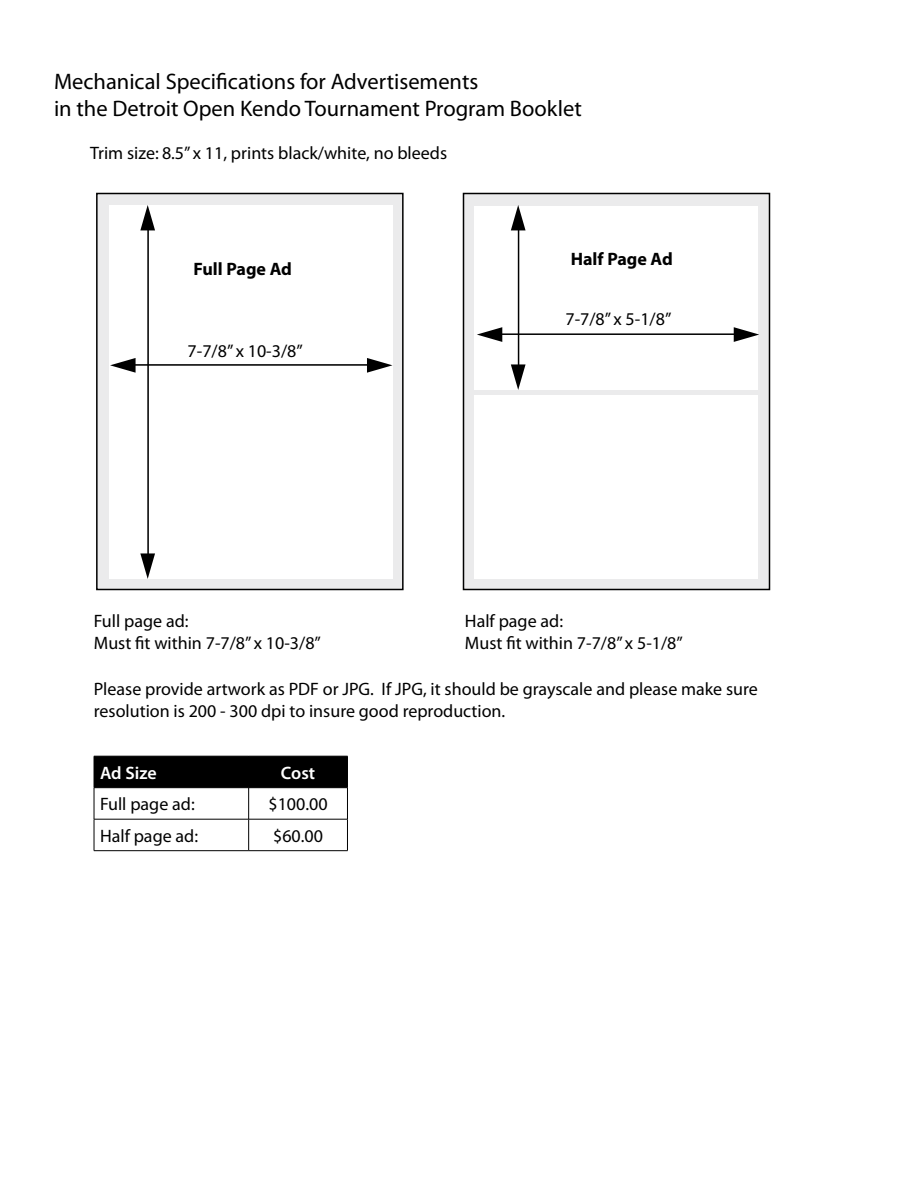
<style>
.page{position:relative;width:918px;height:1188px;background:#fff}
.page>*{position:absolute;margin:0;border:0;box-sizing:border-box;transform-origin:0 0}
.t1{font:22.5px/27px "Myriad Pro";color:#000}
.t2{font:18px/21.6px "Myriad Pro";color:#000}
.t3{font:700 18px "Myriad Pro";color:#000}
.t4{font:600 18px "Myriad Pro";color:#fff}
</style>
<div class="page">
<div style="left:463px;top:194px;width:307px;height:396px;background:#ebebec"></div>
<div style="left:463px;top:193px;width:307px;height:397px;border:2px solid #000"></div>
<div style="left:97px;top:194px;width:306px;height:396px;background:#ebebec"></div>
<div style="left:96px;top:193px;width:308px;height:397px;border:2px solid #000"></div>
<div style="left:474px;top:206px;width:284px;height:184px;background:#fff"></div>
<div style="left:474px;top:395px;width:284px;height:184px;background:#fff"></div>
<div style="left:109px;top:206px;width:284px;height:373px;background:#fff"></div>
<svg style="left:140px;top:205px;width:15px;height:25px"></svg>
<svg style="left:140px;top:553px;width:15px;height:26px"></svg>
<hr style="left:147px;top:219px;width:2px;height:348px;background:#000">
<svg style="left:511px;top:205px;width:15px;height:25px"></svg>
<svg style="left:511px;top:364px;width:15px;height:26px"></svg>
<hr style="left:518px;top:219px;width:1px;height:155px;background:#000">
<svg style="left:110px;top:358px;width:26px;height:15px"></svg>
<svg style="left:367px;top:358px;width:25px;height:15px"></svg>
<hr style="left:125px;top:364px;width:254px;height:2px;background:#000">
<svg style="left:477px;top:327px;width:25px;height:15px"></svg>
<svg style="left:734px;top:327px;width:25px;height:15px"></svg>
<hr style="left:491px;top:333px;width:254px;height:2px;background:#000">
<div style="left:95px;top:757px;width:252px;height:30px;background:#000"></div>
<hr style="left:248px;top:756px;width:1px;height:32px;background:#000">
<hr style="left:94px;top:788px;width:1px;height:31px;background:#000">
<hr style="left:248px;top:788px;width:1px;height:31px;background:#000">
<hr style="left:347px;top:788px;width:1px;height:31px;background:#000">
<hr style="left:94px;top:819px;width:155px;height:1px;background:#000">
<hr style="left:94px;top:819px;width:1px;height:31px;background:#000">
<hr style="left:249px;top:819px;width:99px;height:1px;background:#000">
<hr style="left:248px;top:819px;width:1px;height:31px;background:#000">
<hr style="left:347px;top:819px;width:1px;height:31px;background:#000">
<hr style="left:94px;top:850px;width:155px;height:1px;background:#000">
<hr style="left:249px;top:850px;width:99px;height:1px;background:#000">
<hr style="left:94px;top:756px;width:155px;height:1px;background:#000">
<hr style="left:94px;top:756px;width:1px;height:32px;background:#000">
<hr style="left:249px;top:756px;width:99px;height:1px;background:#000">
<hr style="left:347px;top:756px;width:1px;height:32px;background:#000">
<hr style="left:94px;top:787px;width:155px;height:1px;background:#000">
<hr style="left:249px;top:787px;width:99px;height:1px;background:#000">
<p class="t1" style="left:54px;top:67px;width:529px">Mechanical Specifications for Advertisements<br>in the Detroit Open Kendo Tournament Program Booklet</p>
<p class="t2" style="left:90px;top:142px;width:359px">Trim size: 8.5” x 11, prints black/white, no bleeds</p>
<p class="t3" style="left:193px;top:257px;width:100px">Full Page Ad</p>
<p class="t2" style="left:188px;top:340px;width:117px">7-7/8” x 10-3/8”</p>
<p class="t3" style="left:571px;top:248px;width:104px">Half Page Ad</p>
<p class="t2" style="left:565px;top:308px;width:107px">7-7/8” x 5-1/8”</p>
<p class="t2" style="left:94px;top:610px;width:229px">Full page ad:<br>Must fit within 7-7/8” x 10-3/8”</p>
<p class="t2" style="left:465px;top:610px;width:219px">Half page ad:<br>Must fit within 7-7/8” x 5-1/8”</p>
<p class="t2" style="left:94px;top:678px;width:666px">Please provide artwork as PDF or JPG. If JPG, it should be grayscale and please make sure resolution is 200 - 300 dpi to insure good reproduction.</p>
<p class="t4" style="left:100px;top:761px;width:58px">Ad Size</p>
<p class="t4" style="left:281px;top:761px;width:36px">Cost</p>
<p class="t2" style="left:100px;top:793px;width:96px">Full page ad:</p>
<p class="t2" style="left:269px;top:793px;width:61px">$100.00</p>
<p class="t2" style="left:100px;top:825px;width:100px">Half page ad:</p>
<p class="t2" style="left:273px;top:825px;width:51px">$60.00</p>
</div>
